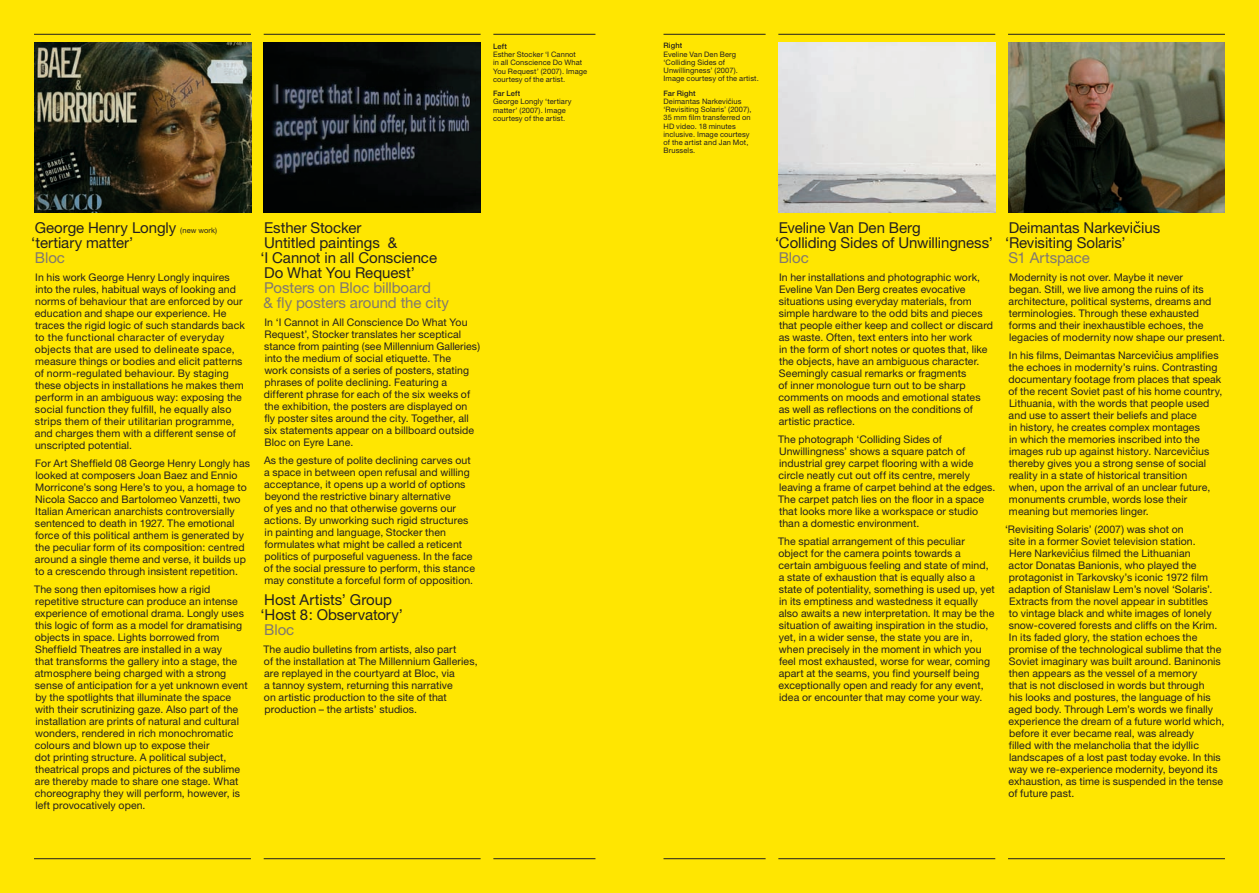
<style>
.page{position:relative;width:1259px;height:893px;background:#fff}
.page>*{position:absolute;margin:0;border:0;box-sizing:border-box;transform-origin:0 0}
.t1{font:15px/15px "Helvetica Neue";letter-spacing:-.005em;color:#231f20}
.t2{font:15px/15px "Helvetica Neue";letter-spacing:-.005em;color:#81786f}
.t3{font:10.5px/12px "Helvetica Neue";letter-spacing:.01em;color:#231f20}
.t4{font:7.5px/8.2px "Helvetica Neue";letter-spacing:.01em;color:#231f20}
.t5{font:500 7.5px "Helvetica Neue";letter-spacing:.015em;color:#231f20}
.s1{font-size:7.5px}
</style>
<div class="page">
<div style="left:629px;top:0;width:630px;height:893px;background:#ffe601"></div>
<div style="left:0;top:0;width:629px;height:893px;background:#ffe601"></div>
<img style="left:34px;top:43px;width:217px;height:170px">
<hr style="left:493px;top:34px;width:102px;height:1px;background:#231f20">
<hr style="left:34px;top:34px;width:217px;height:1px;background:#231f20">
<hr style="left:264px;top:34px;width:216px;height:1px;background:#231f20">
<hr style="left:493px;top:858px;width:102px;height:1px;background:#231f20">
<hr style="left:34px;top:858px;width:217px;height:1px;background:#231f20">
<hr style="left:264px;top:858px;width:216px;height:1px;background:#231f20">
<img style="left:264px;top:43px;width:216px;height:170px">
<hr style="left:663px;top:34px;width:102px;height:1px;background:#231f20">
<hr style="left:778px;top:34px;width:217px;height:1px;background:#231f20">
<hr style="left:1008px;top:34px;width:217px;height:1px;background:#231f20">
<hr style="left:663px;top:858px;width:102px;height:1px;background:#231f20">
<hr style="left:778px;top:858px;width:217px;height:1px;background:#231f20">
<hr style="left:1008px;top:858px;width:217px;height:1px;background:#231f20">
<img style="left:778px;top:43px;width:217px;height:170px">
<img style="left:1008px;top:43px;width:217px;height:169px">
<p class="t5" style="left:493px;top:42px;width:15px">Left</p>
<p class="t4" style="left:493px;top:50px;width:96px">Esther Stocker ‘I Cannot<br>in all Conscience Do What<br>You Request’ (2007). Image courtesy of the artist.</p>
<p class="t5" style="left:493px;top:89px;width:29px">Far Left</p>
<p class="t4" style="left:493px;top:97px;width:80px">George Longly ‘tertiary matter’ (2007). Image courtesy of the artist.</p>
<h1 class="t1" style="left:31px;top:220px;width:187px">George Henry Longly <span class="s1">(new work) </span>‘tertiary matter’</h1>
<h1 class="t2" style="left:35px;top:250px;width:32px">Bloc</h1>
<p class="t3" style="left:35px;top:271px;width:212px">In his work George Henry Longly inquires into the rules, habitual ways of looking and norms of behaviour that are enforced by our education and shape our experience. He traces the rigid logic of such standards back to the functional character of everyday objects that are used to delineate space, measure things or bodies and elicit patterns of norm-regulated behaviour. By staging these objects in installations he makes them perform in an ambiguous way: exposing the social function they fulfill, he equally also strips them of their utilitarian programme, and charges them with a different sense of unscripted potential.</p>
<p class="t3" style="left:35px;top:457px;width:217px">For Art Sheffield 08 George Henry Longly has looked at composers Joan Baez and Ennio Morricone’s song Here’s to you, a homage to Nicola Sacco and Bartolomeo Vanzetti, two Italian American anarchists controversially sentenced to death in 1927. The emotional force of this political anthem is generated by the peculiar form of its composition: centred around a single theme and verse, it builds up to a crescendo through insistent repetition.</p>
<p class="t3" style="left:34px;top:583px;width:215px">The song then epitomises how a rigid repetitive structure can produce an intense experience of emotional drama. Longly uses this logic of form as a model for dramatising objects in space. Lights borrowed from Sheffield Theatres are installed in a way<br>that transforms the gallery into a stage, the atmosphere being charged with a strong sense of anticipation for a yet unknown event by the spotlights that illuminate the space with their scrutinizing gaze. Also part of the installation are prints of natural and cultural wonders, rendered in rich monochromatic colours and blown up to expose their<br>dot printing structure. A political subject, theatrical props and pictures of the sublime are thereby made to share one stage. What choreography they will perform, however, is left provocatively open.</p>
<h1 class="t1" style="left:260px;top:220px;width:178px">Esther Stocker<br>Untitled paintings &amp;<br>‘I Cannot in all Conscience<br>Do What You Request’</h1>
<h1 class="t2" style="left:264px;top:280px;width:187px">Posters on Bloc billboard<br>&amp; fly posters around the city</h1>
<p class="t3" style="left:264px;top:316px;width:218px">In ‘I Cannot in All Conscience Do What You Request’, Stocker translates her sceptical stance from painting (see Millennium Galleries) into the medium of social etiquette. The<br>work consists of a series of posters, stating phrases of polite declining. Featuring a different phrase for each of the six weeks of the exhibition, the posters are displayed on fly poster sites around the city. Together, all six statements appear on a billboard outside Bloc on Eyre Lane.</p>
<p class="t3" style="left:264px;top:454px;width:212px">As the gesture of polite declining carves out a space in between open refusal and willing acceptance, it opens up a world of options beyond the restrictive binary alternative<br>of yes and no that otherwise governs our actions. By unworking such rigid structures in painting and language, Stocker then formulates what might be called a reticent politics of purposeful vagueness. In the face of the social pressure to perform, this stance may constitute a forceful form of opposition.</p>
<h1 class="t1" style="left:260px;top:592px;width:144px">Host Artists’ Group ‘Host 8: Observatory’</h1>
<h1 class="t2" style="left:264px;top:622px;width:32px">Bloc</h1>
<p class="t3" style="left:263px;top:643px;width:216px">The audio bulletins from artists, also part<br>of the installation at The Millennium Galleries, are replayed in the courtyard at Bloc, via<br>a tannoy system, returning this narrative<br>on artistic production to the site of that production – the artists’ studios.</p>
<p class="t5" style="left:663px;top:41px;width:20px">Right</p>
<p class="t4" style="left:663px;top:50px;width:97px">Eveline Van Den Berg ‘Colliding Sides of<br>Unwillingness’ (2007).<br>Image courtesy of the artist.</p>
<p class="t5" style="left:663px;top:88px;width:34px">Far Right</p>
<p class="t4" style="left:663px;top:97px;width:90px">Deimantas Narkevicius ‘Revisiting Solaris’ (2007),<br>35 mm film transferred on<br>HD video. 18 minutes inclusive. Image courtesy of the artist and Jan Mot,<br>Brussels.</p>
<h1 class="t1" style="left:775px;top:220px;width:219px">Eveline Van Den Berg<br>‘Colliding Sides of Unwillingness’</h1>
<h1 class="t2" style="left:779px;top:250px;width:32px">Bloc</h1>
<p class="t3" style="left:778px;top:271px;width:216px">In her installations and photographic work, Eveline Van Den Berg creates evocative situations using everyday materials, from simple hardware to the odd bits and pieces that people either keep and collect or discard as waste. Often, text enters into her work<br>in the form of short notes or quotes that, like the objects, have an ambiguous character.<br>Seemingly casual remarks or fragments<br>of inner monologue turn out to be sharp comments on moods and emotional states as well as reflections on the conditions of artistic practice.</p>
<p class="t3" style="left:778px;top:433px;width:219px">The photograph ‘Colliding Sides of Unwillingness’ shows a square patch of industrial grey carpet flooring with a wide circle neatly cut out off its centre, merely leaving a frame of carpet behind at the edges.<br>The carpet patch lies on the floor in a space that looks more like a workspace or studio than a domestic environment.</p>
<p class="t3" style="left:778px;top:535px;width:218px">The spatial arrangement of this peculiar object for the camera points towards a certain ambiguous feeling and state of mind, a state of exhaustion that is equally also a state of potentiality, something is used up, yet in its emptiness and wastedness it equally also awaits a new interpretation. It may be the situation of awaiting inspiration in the studio, yet, in a wider sense, the state you are in, when precisely in the moment in which you feel most exhausted, worse for wear, coming apart at the seams, you find yourself being exceptionally open and ready for any event, idea or encounter that may come your way.</p>
<h1 class="t1" style="left:1005px;top:219px;width:157px">Deimantas Narkevicius ‘Revisiting Solaris’</h1>
<h1 class="t2" style="left:1008px;top:249px;width:83px">S1 Artspace</h1>
<p class="t3" style="left:1008px;top:271px;width:218px">Modernity is not over. Maybe it never<br>began. Still, we live among the ruins of its architecture, political systems, dreams and terminologies. Through these exhausted forms and their inexhaustible echoes, the legacies of modernity now shape our present.</p>
<p class="t3" style="left:1008px;top:349px;width:215px">In his films, Deimantas Narcevicius amplifies the echoes in modernity’s ruins. Contrasting documentary footage from places that speak of the recent Soviet past of his home country, Lithuania, with the words that people used and use to assert their beliefs and place<br>in history, he creates complex montages<br>in which the memories inscribed into the images rub up against history. Narcevicius thereby gives you a strong sense of social reality in a state of historical transition<br>when, upon the arrival of an unclear future, monuments crumble, words lose their meaning but memories linger.</p>
<p class="t3" style="left:1008px;top:523px;width:217px;text-indent:-3px">‘Revisiting Solaris’ (2007) was shot on<br>site in a former Soviet television station.<br>Here Narkevicius filmed the Lithuanian<br>actor Donatas Banionis, who played the protagonist in Tarkovsky’s iconic 1972 film adaption of Stanislaw Lem’s novel ‘Solaris’.<br>Extracts from the novel appear in subtitles<br>to vintage black and white images of lonely snow-covered forests and cliffs on the Krim.<br>In its faded glory, the station echoes the promise of the technological sublime that the Soviet imaginary was built around. Baninonis then appears as the vessel of a memory<br>that is not disclosed in words but through<br>his looks and postures, the language of his aged body. Through Lem’s words we finally experience the dream of a future world which, before it ever became real, was already<br>filled with the melancholia that the idyllic landscapes of a lost past today evoke. In this way we re-experience modernity, beyond its exhaustion, as time is suspended in the tense of future past.</p>
</div>
